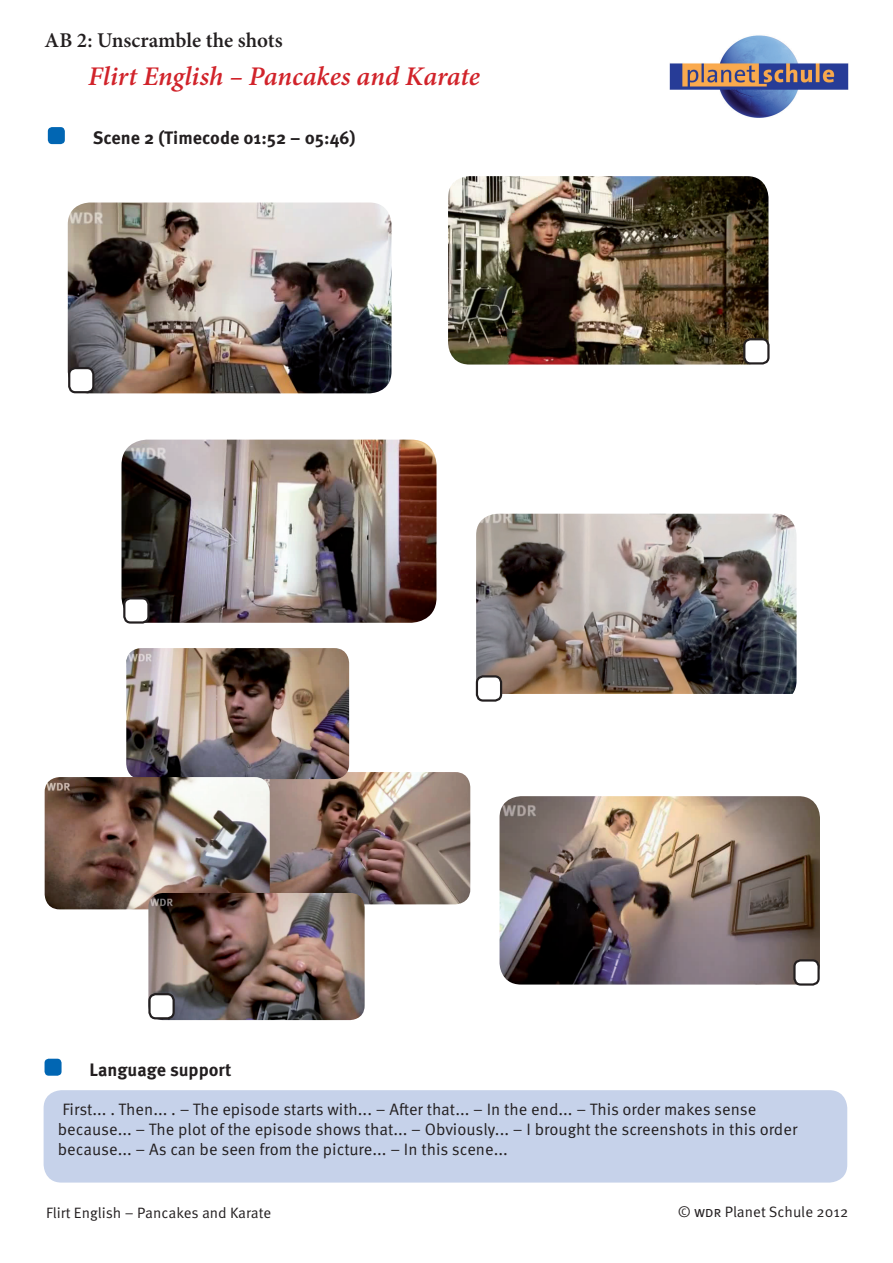
<style>
.page{position:relative;width:893px;height:1263px;background:#fff}
.page>*{position:absolute;margin:0;border:0;box-sizing:border-box;transform-origin:0 0}
.t1{font:italic 600 27px "Minion Pro";color:#d1232a}
.t2{font:600 21px "Minion Pro";color:#231f20}
.t3{font:700 18px "Meta OT";color:#231f20}
.t4{font:16.5px/19.8px "Meta OT Norm";color:#231f20}
.t5{font:15px "Meta OT Norm";color:#231f20}
</style>
<div class="page">
<img style="left:670px;top:35px;width:178px;height:83px">
<img style="left:68px;top:202px;width:324px;height:191px">
<div style="left:69px;top:368px;width:24px;height:24px;background:#fff;border-radius:6px"></div>
<div style="left:68px;top:367px;width:26px;height:26px;border:2px solid #231f20;border-radius:6px"></div>
<img style="left:448px;top:176px;width:320px;height:188px">
<div style="left:744px;top:339px;width:24px;height:24px;background:#fff;border-radius:6px"></div>
<div style="left:743px;top:338px;width:26px;height:26px;border:2px solid #231f20;border-radius:6px"></div>
<img style="left:122px;top:440px;width:314px;height:183px">
<div style="left:124px;top:598px;width:24px;height:24px;background:#fff;border-radius:6px"></div>
<div style="left:123px;top:597px;width:27px;height:27px;border:2px solid #231f20;border-radius:6px"></div>
<img style="left:476px;top:514px;width:320px;height:180px">
<div style="left:477px;top:676px;width:24px;height:24px;background:#fff;border-radius:6px"></div>
<div style="left:476px;top:675px;width:26px;height:27px;border:2px solid #231f20;border-radius:6px"></div>
<img style="left:500px;top:796px;width:320px;height:188px">
<div style="left:794px;top:960px;width:25px;height:24px;background:#fff;border-radius:6px"></div>
<div style="left:793px;top:959px;width:27px;height:27px;border:2px solid #231f20;border-radius:6px"></div>
<img style="left:270px;top:772px;width:200px;height:132px">
<img style="left:126px;top:648px;width:223px;height:131px">
<img style="left:45px;top:777px;width:225px;height:132px">
<img style="left:148px;top:893px;width:217px;height:127px">
<div style="left:149px;top:994px;width:25px;height:24px;background:#fff;border-radius:6px"></div>
<div style="left:148px;top:993px;width:27px;height:26px;border:2px solid #231f20;border-radius:6px"></div>
<div style="left:44px;top:1090px;width:803px;height:92px;background:#c6d2ea;border-radius:18px"></div>
<div style="left:45px;top:1059px;width:17px;height:17px;background:#0166b3;border-radius:4px"></div>
<div style="left:48px;top:127px;width:17px;height:17px;background:#0166b3;border-radius:4px"></div>
<p class="t2" style="left:45px;top:26px;width:240px">AB 2: Unscramble the shots</p>
<h1 class="t1" style="left:88px;top:58px;width:393px">Flirt English – Pancakes and Karate</h1>
<p class="t3" style="left:93px;top:127px;width:264px">Scene 2 (Timecode 01:52 – 05:46)</p>
<p class="t3" style="left:90px;top:1059px;width:144px">Language support</p>
<p class="t4" style="left:58px;top:1100px;width:741px">First... . Then... . – The episode starts with... – After that... – In the end... – This order makes sense because... – The plot of the episode shows that... – Obviously... – I brought the screenshots in this order because... – As can be seen from the picture... – In this scene...</p>
<p class="t5" style="left:46px;top:1203px;width:227px">Flirt English – Pancakes and Karate</p>
<p class="t5" style="left:678px;top:1203px;width:172px">© wdr Planet Schule 2012</p>
</div>
